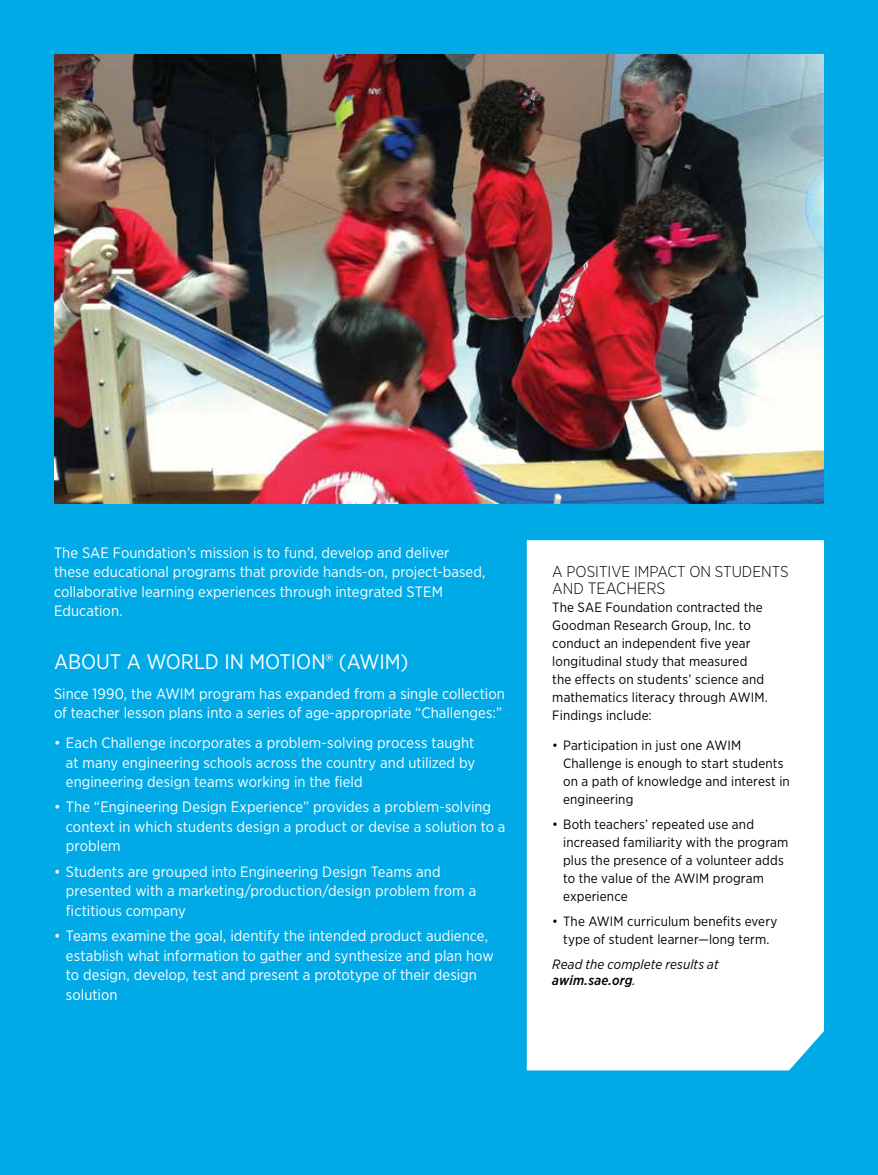
<style>
.page{position:relative;width:878px;height:1175px;background:#fff}
.page>*{position:absolute;margin:0;border:0;box-sizing:border-box;transform-origin:0 0}
.t1{font:21px "Gotham Narrow";color:#fff}
.t2{font:300 16.5px "Gotham Narrow";color:#000}
.t3{font:300 15.75px "Gotham Narrow";color:#000}
.t4{font:15px/19.5px "Gotham Narrow";letter-spacing:.005em;color:#fff}
.t5{font:13.5px/18px "Gotham Narrow";letter-spacing:.01em;color:#000}
.t6{font:italic 13.5px/16.5px "Gotham Narrow";letter-spacing:.01em;color:#000}
.s1{font-size:15.75px}
.s2{font-weight:500}
</style>
<div class="page">
<div style="left:0;top:0;width:878px;height:1174px;background:#00aae7"></div>
<div style="left:526px;top:540px;width:298px;height:530px;background:#fff"></div>
<img style="left:54px;top:54px;width:770px;height:449px">
<p class="t4" style="left:54px;top:542px;width:433px">The SAE Foundation’s mission is to fund, develop and deliver these educational programs that provide hands-on, project-based, collaborative learning experiences through integrated STEM Education.</p>
<h1 class="t1" style="left:54px;top:648px;width:356px">ABOUT A WORLD IN MOTION® (AWIM)</h1>
<p class="t4" style="left:54px;top:683px;width:452px">Since 1990, the AWIM program has expanded from a single collection of teacher lesson plans into a series of age-appropriate “Challenges:”</p>
<p class="t4" style="left:66px;top:732px;width:410px;text-align:justify;text-indent:-12px">• Each Challenge incorporates a problem-solving process taught at many engineering schools across the country and utilized by engineering design teams working in the field</p>
<p class="t4" style="left:66px;top:797px;width:441px;text-indent:-12px">• The “Engineering Design Experience” provides a problem-solving context in which students design a product or devise a solution to a problem</p>
<p class="t4" style="left:66px;top:861px;width:412px;text-indent:-12px">• Students are grouped into Engineering Design Teams and presented with a marketing/production/design problem from a fictitious company</p>
<p class="t4" style="left:66px;top:926px;width:429px;text-indent:-12px">• Teams examine the goal, identify the intended product audience, establish what information to gather and synthesize and plan how to design, develop, test and present a prototype of their design solution</p>
<p class="t3" style="left:552px;top:561px;width:238px">A POSITIVE IMPACT ON STUDENTS</p>
<p class="t2" style="left:552px;top:578px;width:115px"><span class="s1">AND</span> TEACHERS</p>
<p class="t5" style="left:552px;top:598px;width:217px">The SAE Foundation contracted the<br>Goodman Research Group, Inc. to conduct an independent five year longitudinal study that measured the effects on students’ science and mathematics literacy through AWIM.<br>Findings include:</p>
<p class="t5" style="left:563px;top:736px;width:228px;text-indent:-11px">• Participation in just one AWIM<br>Challenge is enough to start students on a path of knowledge and interest in engineering</p>
<p class="t5" style="left:563px;top:815px;width:227px;text-indent:-11px">• Both teachers’ repeated use and increased familiarity with the program plus the presence of a volunteer adds to the value of the AWIM program experience</p>
<p class="t5" style="left:552px;top:912px;width:227px;text-align:center">• The AWIM curriculum benefits every type of student learner—long term.</p>
<p class="t6" style="left:552px;top:955px;width:168px">Read the complete results at <span class="s2">awim.sae.org</span>.</p>
</div>
